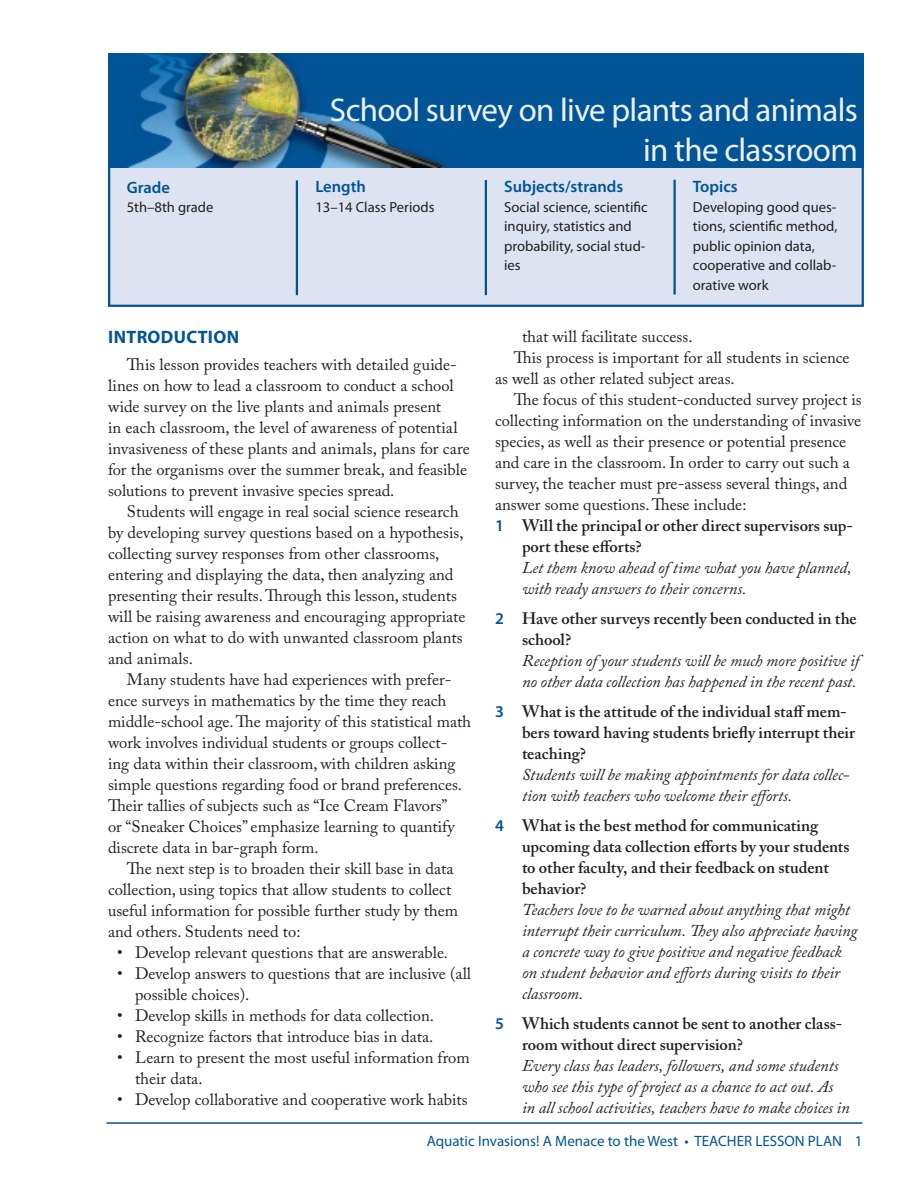
<style>
.page{position:relative;width:918px;height:1188px;background:#fff}
.page>*{position:absolute;margin:0;border:0;box-sizing:border-box;transform-origin:0 0}
.t1{font:33px/39.6px "Myriad Pro";letter-spacing:-.02em;color:#ecf0f7;text-align:right}
.text_-_caslon{font:700 18px "Myriad Pro";letter-spacing:.02em;color:#005495}
.text_-_caslon-2{font:16.5px/21px "Adobe Caslon Pro";color:#231f20}
.Teacher_-_answer{font:italic 16.5px/21px "Adobe Caslon Pro";letter-spacing:-.005em;color:#231f20}
.t2{font:600 16.5px/21px "Adobe Caslon Pro";color:#231f20}
.boxed_title{font:600 16.5px "Myriad Pro";color:#005495}
.t3{font:15px "Myriad Pro";color:#005495}
.boxed_text{font:14.7px/19.5px "Myriad Pro";color:#231f20}
.s1{font-family:"Myriad Pro";color:#005495}
</style>
<div class="page">
<div style="left:108px;top:165px;width:756px;height:142px;background:#dde3f0;border:2px solid #005495"></div>
<hr style="left:106px;top:1122px;width:756px;height:2px;background:#005495">
<img style="left:108px;top:54px;width:756px;height:113px">
<div style="left:427px;top:66px;width:427px;height:27px;background:#005495"></div>
<hr style="left:485px;top:180px;width:2px;height:115px;background:#005495">
<hr style="left:673px;top:180px;width:3px;height:115px;background:#005495">
<hr style="left:296px;top:180px;width:2px;height:115px;background:#005495">
<p class="boxed_title" style="left:127px;top:177px;width:45px">Grade</p>
<p class="boxed_text" style="left:127px;top:197px;width:88px">5th–8th grade</p>
<p class="t1" style="left:330px;top:90px;width:530px">School survey on live plants and animals in the classroom</p>
<p class="boxed_title" style="left:315px;top:176px;width:52px">Length</p>
<p class="boxed_text" style="left:315px;top:197px;width:121px">13–14 Class Periods</p>
<p class="boxed_title" style="left:504px;top:176px;width:121px">Subjects/strands</p>
<p class="boxed_text" style="left:504px;top:197px;width:145px">Social science, scientific inquiry, statistics and probability, social stud&shy;ies</p>
<p class="boxed_title" style="left:693px;top:176px;width:46px">Topics</p>
<p class="boxed_text" style="left:693px;top:197px;width:146px">Developing good ques&shy;tions, scientific method, public opinion data, cooperative and collab&shy;orative work</p>
<p class="text_-_caslon" style="left:108px;top:325px;width:132px">INTRODUCTION</p>
<p class="text_-_caslon-2" style="left:108px;top:354px;width:363px;text-indent:19px">This lesson provides teachers with detailed guide&shy;lines on how to lead a classroom to conduct a school wide survey on the live plants and animals present<br>in each classroom, the level of awareness of potential invasiveness of these plants and animals, plans for care for the organisms over the summer break, and feasible solutions to prevent invasive species spread.</p>
<p class="text_-_caslon-2" style="left:108px;top:501px;width:359px;text-indent:19px">Students will engage in real social science research by developing survey questions based on a hypothesis, collecting survey responses from other classrooms, entering and displaying the data, then analyzing and presenting their results. Through this lesson, students will be raising awareness and encouraging appropriate action on what to do with unwanted classroom plants and animals.</p>
<p class="text_-_caslon-2" style="left:108px;top:669px;width:365px;text-indent:19px">Many students have had experiences with prefer&shy;ence surveys in mathematics by the time they reach middle-school age. The majority of this statistical math work involves individual students or groups collect&shy;ing data within their classroom, with children asking simple questions regarding food or brand preferences.<br>Their tallies of subjects such as “Ice Cream Flavors”<br>or “Sneaker Choices” emphasize learning to quantify discrete data in bar-graph form.</p>
<p class="text_-_caslon-2" style="left:108px;top:858px;width:352px;text-indent:19px">The next step is to broaden their skill base in data collection, using topics that allow students to collect useful information for possible further study by them and others. Students need to:</p>
<p class="text_-_caslon-2" style="left:117px;top:942px;width:333px">• Develop relevant questions that are answerable.</p>
<p class="text_-_caslon-2" style="left:135px;top:963px;width:338px;text-indent:-18px">• Develop answers to questions that are inclusive (all possible choices).</p>
<p class="text_-_caslon-2" style="left:117px;top:1005px;width:319px">• Develop skills in methods for data collection.</p>
<p class="text_-_caslon-2" style="left:117px;top:1026px;width:318px">• Recognize factors that introduce bias in data.</p>
<p class="text_-_caslon-2" style="left:135px;top:1047px;width:336px;text-indent:-18px">• Learn to present the most useful information from their data.</p>
<p class="text_-_caslon-2" style="left:117px;top:1089px;width:352px">• Develop collaborative and cooperative work habits</p>
<p class="text_-_caslon-2" style="left:522px;top:325px;width:172px">that will facilitate success.</p>
<p class="text_-_caslon-2" style="left:495px;top:346px;width:356px;text-indent:19px">This process is important for all students in science as well as other related subject areas.</p>
<p class="text_-_caslon-2" style="left:495px;top:388px;width:368px;text-indent:19px">The focus of this student-conducted survey project is collecting information on the understanding of invasive species, as well as their presence or potential presence and care in the classroom. In order to carry out such a survey, the teacher must pre-assess several things, and answer some questions. These include:</p>
<p class="t2" style="left:522px;top:514px;width:333px;text-indent:-27px"><span class="s1">1</span> Will the principal or other direct supervisors sup&shy;port these efforts?</p>
<p class="Teacher_-_answer" style="left:522px;top:556px;width:331px">Let them know ahead of time what you have planned, with ready answers to their concerns.</p>
<p class="t2" style="left:522px;top:607px;width:336px;text-indent:-27px"><span class="s1">2</span> Have other surveys recently been conducted in the school?</p>
<p class="Teacher_-_answer" style="left:522px;top:649px;width:339px">Reception of your students will be much more positive if no other data collection has happened in the recent past.</p>
<p class="t2" style="left:522px;top:700px;width:335px;text-indent:-27px"><span class="s1">3</span> What is the attitude of the individual staff mem&shy;bers toward having students briefly interrupt their teaching?</p>
<p class="Teacher_-_answer" style="left:522px;top:763px;width:329px">Students will be making appointments for data collec&shy;tion with teachers who welcome their efforts.</p>
<p class="t2" style="left:522px;top:814px;width:329px;text-indent:-27px"><span class="s1">4</span> What is the best method for communicating upcoming data collection efforts by your students to other faculty, and their feedback on student behavior?</p>
<p class="Teacher_-_answer" style="left:522px;top:898px;width:337px">Teachers love to be warned about anything that might interrupt their curriculum. They also appreciate having a concrete way to give positive and negative feedback on student behavior and efforts during visits to their classroom.</p>
<p class="t2" style="left:522px;top:1012px;width:322px;text-indent:-27px"><span class="s1">5</span> Which students cannot be sent to another class&shy;room without direct supervision?</p>
<p class="Teacher_-_answer" style="left:522px;top:1054px;width:329px">Every class has leaders, followers, and some students who see this type of project as a chance to act out. As in all school activities, teachers have to make choices in</p>
<p class="t3" style="left:427px;top:1131px;width:437px">Aquatic Invasions! A Menace to the West • TEACHER LESSON PLAN 1</p>
</div>
